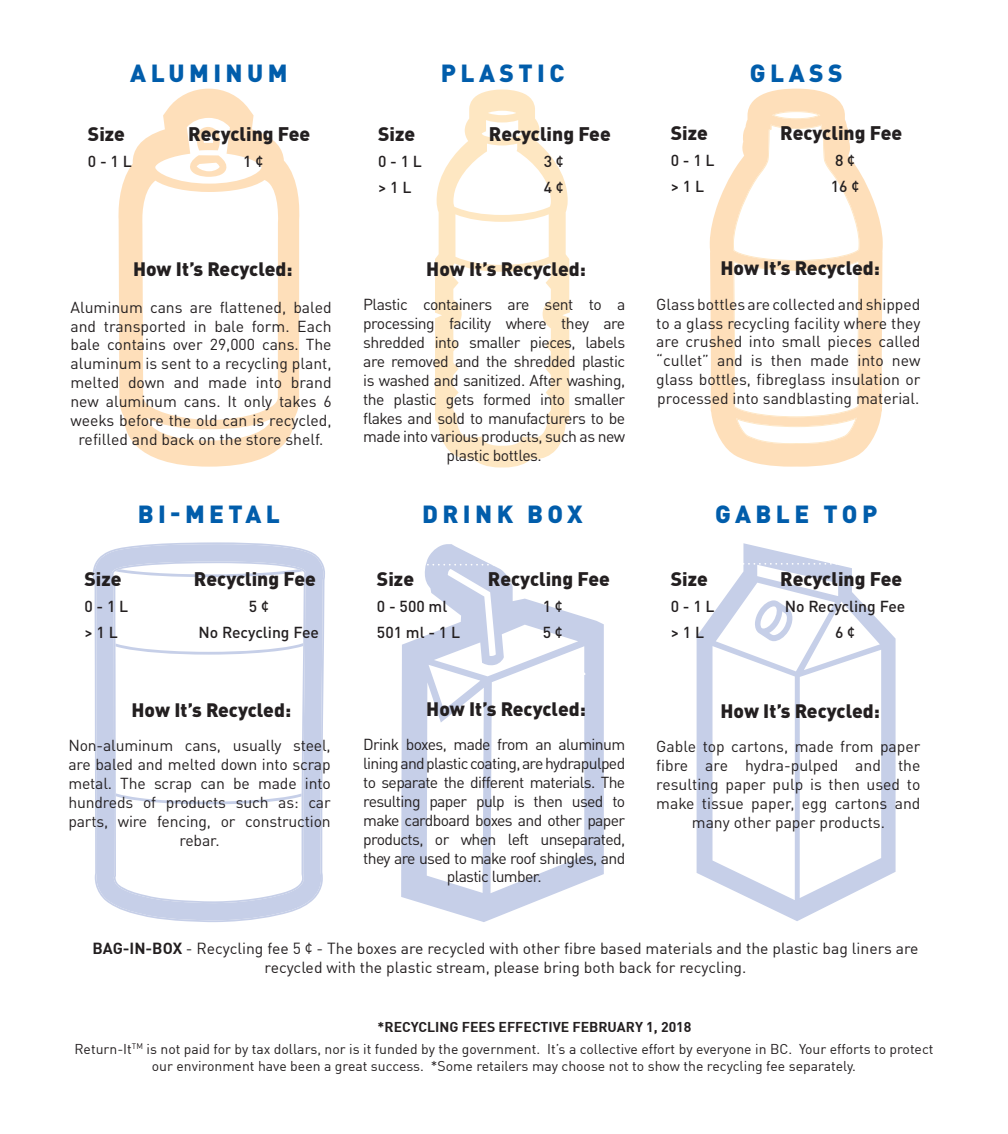
<style>
.page{position:relative;width:1008px;height:1134px;background:#fff}
.page>*{position:absolute;margin:0;border:0;box-sizing:border-box;transform-origin:0 0}
.t1{font:900 24.5px "DIN Pro";letter-spacing:.18em;color:#015dab}
.t2{font:900 19.25px "DIN";color:#231f20}
.t3{font:900 19.25px "DIN Pro";color:#231f20}
.t4{font:15.75px/18.9px "DIN Pro";letter-spacing:-.03em;color:#231f20;text-align:center}
.t5{font:15.75px/18.9px "DIN Pro";color:#231f20;text-align:center}
.t6{font:15.75px/18.9px "DIN";color:#231f20;text-align:center}
.t7{font:15.75px/18.9px "DIN Pro";letter-spacing:-.01em;color:#231f20;text-align:center}
.t8{font:500 15.75px "DIN Pro";color:#231f20}
.t9{font:14px/21.7px "DIN";color:#231f20}
.s1{font-weight:700}
</style>
<div class="page">
<svg style="left:118px;top:89px;width:182px;height:378px"></svg>
<svg style="left:435px;top:90px;width:135px;height:378px"></svg>
<svg style="left:710px;top:89px;width:173px;height:378px"></svg>
<svg style="left:93px;top:542px;width:232px;height:380px"></svg>
<svg style="left:697px;top:543px;width:199px;height:378px"></svg>
<svg style="left:401px;top:544px;width:203px;height:378px"></svg>
<svg style="left:562px;top:670px;width:23px;height:7px"></svg>
<svg style="left:401px;top:564px;width:203px;height:2px"></svg>
<svg style="left:697px;top:563px;width:199px;height:2px"></svg>
<h1 class="t1" style="left:130px;top:52px;width:159px">ALUMINUM</h1>
<h1 class="t1" style="left:441px;top:52px;width:125px">PLASTIC</h1>
<h1 class="t1" style="left:750px;top:52px;width:94px">GLASS</h1>
<p class="t2" style="left:88px;top:121px;width:39px">Size</p>
<p class="t2" style="left:188px;top:121px;width:124px">Recycling Fee</p>
<p class="t8" style="left:88px;top:149px;width:45px">0 - 1 L</p>
<p class="t8" style="left:243px;top:149px;width:22px">1 ¢</p>
<p class="t3" style="left:133px;top:252px;width:161px">How It’s Recycled:</p>
<p class="t5" style="left:70px;top:296px;width:263px">Aluminum cans are flattened, baled and transported in bale form. Each bale contains over 29,000 cans. The aluminum is sent to a recycling plant, melted down and made into brand new aluminum cans. It only takes 6 weeks before the old can is recycled, refilled and back on the store shelf.</p>
<p class="t2" style="left:378px;top:121px;width:39px">Size</p>
<p class="t2" style="left:489px;top:121px;width:124px">Recycling Fee</p>
<p class="t8" style="left:378px;top:149px;width:45px">0 - 1 L</p>
<p class="t8" style="left:544px;top:149px;width:22px">3 ¢</p>
<p class="t8" style="left:378px;top:175px;width:35px">&gt; 1 L</p>
<p class="t8" style="left:544px;top:175px;width:22px">4 ¢</p>
<p class="t3" style="left:426px;top:252px;width:161px">How It’s Recycled:</p>
<p class="t4" style="left:363px;top:293px;width:264px">Plastic containers are sent to a processing facility where they are shredded into smaller pieces, labels are removed and the shredded plastic is washed and sanitized. After washing, the plastic gets formed into smaller flakes and sold to manufacturers to be made into various products, such as new plastic bottles.</p>
<p class="t2" style="left:671px;top:121px;width:39px">Size</p>
<p class="t2" style="left:780px;top:121px;width:124px">Recycling Fee</p>
<p class="t8" style="left:671px;top:148px;width:45px">0 - 1 L</p>
<p class="t8" style="left:835px;top:148px;width:22px">8 ¢</p>
<p class="t8" style="left:671px;top:174px;width:35px">&gt; 1 L</p>
<p class="t8" style="left:831px;top:174px;width:30px">16 ¢</p>
<p class="t3" style="left:720px;top:252px;width:161px">How It’s Recycled:</p>
<p class="t4" style="left:656px;top:293px;width:266px;text-align:justify">Glass bottles are collected and shipped to a glass recycling facility where they are crushed into small pieces called “cullet” and is then made into new glass bottles, fibreglass insulation or processed into sandblasting material.</p>
<h1 class="t1" style="left:138px;top:493px;width:144px">BI-METAL</h1>
<h1 class="t1" style="left:422px;top:493px;width:162px">DRINK BOX</h1>
<h1 class="t1" style="left:715px;top:493px;width:164px">GABLE TOP</h1>
<p class="t2" style="left:84px;top:566px;width:39px">Size</p>
<p class="t2" style="left:194px;top:566px;width:124px">Recycling Fee</p>
<p class="t8" style="left:84px;top:593px;width:45px">0 - 1 L</p>
<p class="t8" style="left:249px;top:593px;width:22px">5 ¢</p>
<p class="t8" style="left:84px;top:620px;width:35px">&gt; 1 L</p>
<p class="t8" style="left:199px;top:620px;width:122px">No Recycling Fee</p>
<p class="t3" style="left:132px;top:693px;width:161px">How It’s Recycled:</p>
<p class="t7" style="left:68px;top:734px;width:264px">Non-aluminum cans, usually steel, are baled and melted down into scrap metal. The scrap can be made into hundreds of products such as: car parts, wire fencing, or construction rebar.</p>
<p class="t2" style="left:377px;top:566px;width:39px">Size</p>
<p class="t2" style="left:488px;top:566px;width:124px">Recycling Fee</p>
<p class="t8" style="left:377px;top:593px;width:72px">0 - 500 ml</p>
<p class="t8" style="left:543px;top:593px;width:22px">1 ¢</p>
<p class="t8" style="left:377px;top:620px;width:85px">501 ml - 1 L</p>
<p class="t8" style="left:543px;top:620px;width:22px">5 ¢</p>
<p class="t3" style="left:426px;top:692px;width:161px">How It’s Recycled:</p>
<p class="t4" style="left:363px;top:734px;width:264px">Drink boxes, made from an aluminum lining and plastic coating, are hydrapulped to separate the different materials. The resulting paper pulp is then used to make cardboard boxes and other paper products, or when left unseparated, they are used to make roof shingles, and plastic lumber.</p>
<p class="t2" style="left:671px;top:566px;width:39px">Size</p>
<p class="t2" style="left:780px;top:566px;width:124px">Recycling Fee</p>
<p class="t8" style="left:671px;top:593px;width:45px">0 - 1 L</p>
<p class="t8" style="left:785px;top:593px;width:122px">No Recycling Fee</p>
<p class="t8" style="left:671px;top:620px;width:35px">&gt; 1 L</p>
<p class="t8" style="left:835px;top:620px;width:22px">6 ¢</p>
<p class="t3" style="left:720px;top:694px;width:161px">How It’s Recycled:</p>
<p class="t5" style="left:656px;top:736px;width:266px">Gable top cartons, made from paper fibre are hydra-pulped and the resulting paper pulp is then used to make tissue paper, egg cartons and many other paper products.</p>
<p class="t6" style="left:92px;top:939px;width:828px"><span class="s1">BAG-IN-BOX</span> - Recycling fee 5 ¢ - The boxes are recycled with other fibre based materials and the plastic bag liners are recycled with the plastic stream, please bring both back for recycling.</p>
<p class="t9" style="left:74px;top:1016px;width:861px;text-indent:303px"><span class="s1">*RECYCLING FEES EFFECTIVE FEBRUARY 1, 2018<br></span>Return-It<sup>TM</sup> is not paid for by tax dollars, nor is it funded by the government. It’s a collective effort by everyone in BC. Your efforts to protect</p>
<p class="t9" style="left:152px;top:1055px;width:706px">our environment have been a great success. *Some retailers may choose not to show the recycling fee separately.</p>
</div>
